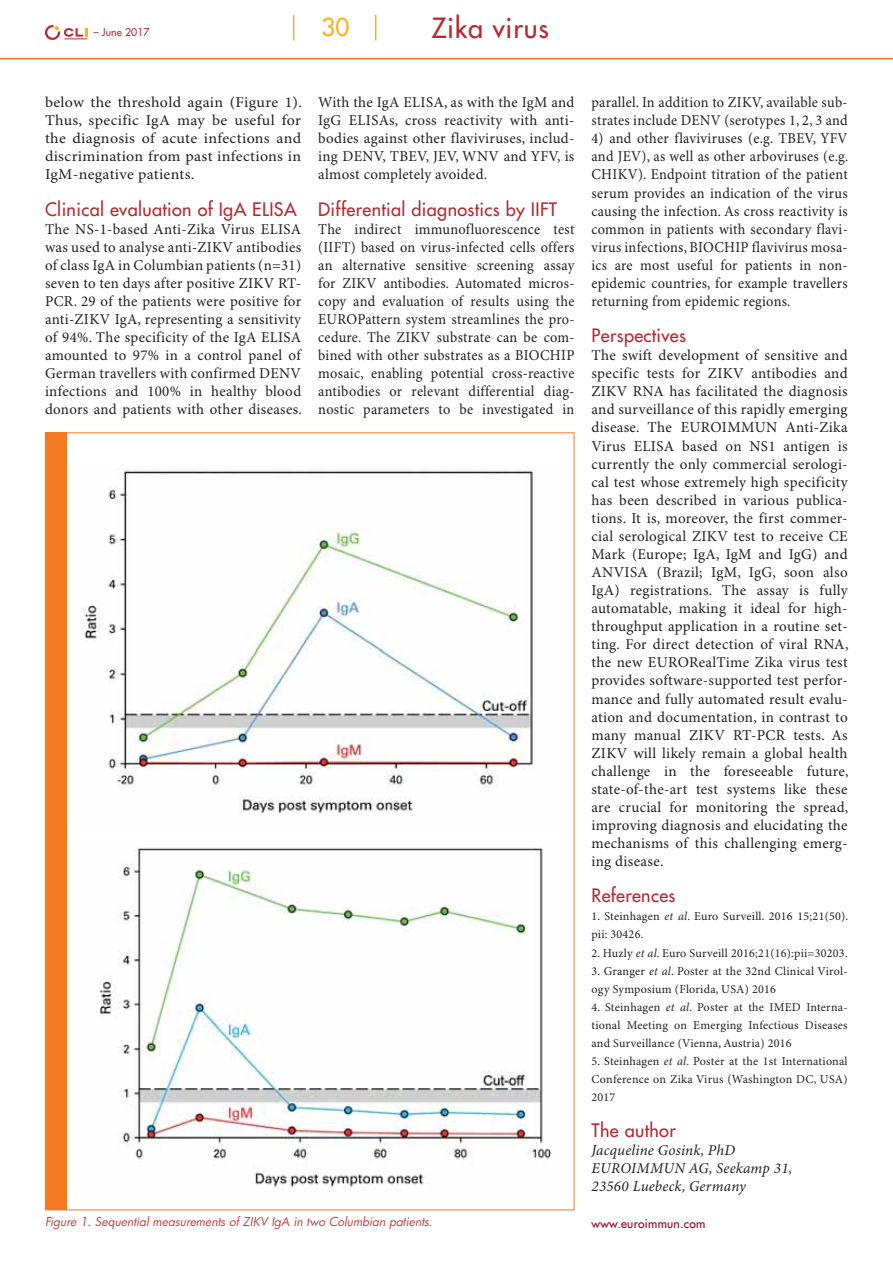
<style>
.page{position:relative;width:893px;height:1263px;background:#fff}
.page>*{position:absolute;margin:0;border:0;box-sizing:border-box;transform-origin:0 0}
.t1{font:27.15px "Futura";letter-spacing:.03em;color:#b8292f}
.t2{font:24.15px "Futura";color:#fcaf17}
.t3{font:18px "Futura";letter-spacing:.02em;color:#b8292f}
.t4{font:15px/18px "Minion Pro";letter-spacing:.02em;color:#231f20;text-align:justify}
.t5{font:15px/18px "Minion Pro";letter-spacing:.02em;color:#231f20;text-align:justify;scale:.95 1}
.t6{font:15px/18px "Minion Pro";letter-spacing:.02em;color:#231f20;text-align:justify;scale:1.06 1}
.t7{font:italic 15px/18px "Minion Pro";letter-spacing:.015em;color:#231f20}
.t8{font:12px/18px "Minion Pro";letter-spacing:.02em;color:#231f20}
.t9{font:italic 12px "Futura";color:#be4138}
.t10{font:12px "Futura";letter-spacing:.02em;color:#900027}
.t11{font:10.5px "Futura";color:#b8292f}
.s1{font-style:italic}
</style>
<div class="page">
<svg style="left:45px;top:25px;width:42px;height:15px"></svg>
<hr style="left:1px;top:58px;width:891px;height:1px;background:#f47920">
<svg style="left:293px;top:15px;width:1px;height:25px"></svg>
<svg style="left:375px;top:15px;width:1px;height:25px"></svg>
<div style="left:45px;top:432px;width:21px;height:778px;background:#f47920"></div>
<img style="left:83px;top:469px;width:451px;height:345px">
<img style="left:100px;top:847px;width:451px;height:345px">
<p class="t11" style="left:93px;top:27px;width:58px">– June 2017</p>
<h2 class="t2" style="left:322px;top:15px;width:29px">30</h2>
<h1 class="t1" style="left:431px;top:14px;width:119px">Zika virus</h1>
<p class="t6" style="left:45px;top:95px;width:244px">below the threshold again (Figure 1).<br>Thus, specific IgA may be useful for the diagnosis of acute infections and discrimination from past infections in IgM-negative patients.</p>
<p class="t3" style="left:45px;top:200px;width:253px">Clinical evaluation of IgA ELISA</p>
<p class="t4" style="left:45px;top:221px;width:258px">The NS-1-based Anti-Zika Virus ELISA was used to analyse anti-ZIKV antibodies of class IgA in Columbian patients (n=31) seven to ten days after positive ZIKV RT-PCR. 29 of the patients were positive for anti-ZIKV IgA, representing a sensitivity of 94%. The specificity of the IgA ELISA amounted to 97% in a control panel of German travellers with confirmed DENV infections and 100% in healthy blood donors and patients with other diseases.</p>
<p class="t4" style="left:318px;top:95px;width:258px">With the IgA ELISA, as with the IgM and IgG ELISAs, cross reactivity with anti&shy;bodies against other flaviviruses, includ&shy;ing DENV, TBEV, JEV, WNV and YFV, is almost completely avoided.</p>
<p class="t3" style="left:318px;top:200px;width:240px">Differential diagnostics by IIFT</p>
<p class="t5" style="left:318px;top:221px;width:271px">The indirect immunofluorescence test (IIFT) based on virus-infected cells offers an alternative sensitive screening assay for ZIKV antibodies. Automated micros&shy;copy and evaluation of results using the EUROPattern system streamlines the pro&shy;cedure. The ZIKV substrate can be com&shy;bined with other substrates as a BIOCHIP mosaic, enabling potential cross-reactive antibodies or relevant differential diag&shy;nostic parameters to be investigated in</p>
<p class="t9" style="left:45px;top:1216px;width:389px">Figure 1. Sequential measurements of ZIKV IgA in two Columbian patients.</p>
<p class="t5" style="left:591px;top:95px;width:271px">parallel. In addition to ZIKV, available sub&shy;strates include DENV (serotypes 1, 2, 3 and</p>
<p class="t5" style="left:591px;top:131px;width:272px">4) and other flaviviruses (e.g. TBEV, YFV and JEV), as well as other arboviruses (e.g.<br>CHIKV). Endpoint titration of the patient serum provides an indication of the virus causing the infection. As cross reactivity is common in patients with secondary flavi&shy;virus infections, BIOCHIP flavivirus mosa&shy;ics are most useful for patients in non&shy;epidemic countries, for example travellers returning from epidemic regions.</p>
<p class="t3" style="left:591px;top:326px;width:96px">Perspectives</p>
<p class="t4" style="left:591px;top:348px;width:258px">The swift development of sensitive and specific tests for ZIKV antibodies and ZIKV RNA has facilitated the diagnosis and surveillance of this rapidly emerging disease. The EUROIMMUN Anti-Zika Virus ELISA based on NS1 antigen is currently the only commercial serologi&shy;cal test whose extremely high specificity has been described in various publica&shy;tions. It is, moreover, the first commer&shy;cial serological ZIKV test to receive CE Mark (Europe; IgA, IgM and IgG) and ANVISA (Brazil; IgM, IgG, soon also IgA) registrations. The assay is fully automatable, making it ideal for high&shy;throughput application in a routine set&shy;ting. For direct detection of viral RNA, the new EURORealTime Zika virus test provides software-supported test perfor&shy;mance and fully automated result evalu&shy;ation and documentation, in contrast to many manual ZIKV RT-PCR tests. As ZIKV will likely remain a global health challenge in the foreseeable future, state-of-the-art test systems like these are crucial for monitoring the spread, improving diagnosis and elucidating the mechanisms of this challenging emerg&shy;ing disease.</p>
<p class="t3" style="left:591px;top:887px;width:86px">References</p>
<p class="t8" style="left:591px;top:909px;width:258px">1. Steinhagen <span class="s1">et al</span>. Euro Surveill. 2016 15;21(50). pii: 30426.</p>
<p class="t8" style="left:591px;top:945px;width:258px">2. Huzly <span class="s1">et al</span>. Euro Surveill 2016;21(16):pii=30203.</p>
<p class="t8" style="left:591px;top:963px;width:258px">3. Granger <span class="s1">et al</span>. Poster at the 32nd Clinical Virol&shy;ogy Symposium (Florida, USA) 2016</p>
<p class="t8" style="left:591px;top:999px;width:258px;text-align:justify">4. Steinhagen <span class="s1">et al</span>. Poster at the IMED Interna&shy;tional Meeting on Emerging Infectious Diseases and Surveillance (Vienna, Austria) 2016</p>
<p class="t8" style="left:591px;top:1053px;width:258px;text-align:justify">5. Steinhagen <span class="s1">et al</span>. Poster at the 1st International Conference on Zika Virus (Washington DC, USA)<br>2017</p>
<p class="t3" style="left:591px;top:1122px;width:86px">The author</p>
<p class="t7" style="left:591px;top:1143px;width:202px">Jacqueline Gosink, PhD<br>EUROIMMUN AG, Seekamp 31,<br>23560 Luebeck, Germany</p>
<p class="t10" style="left:591px;top:1217px;width:115px">www.euroimmun.com</p>
</div>
